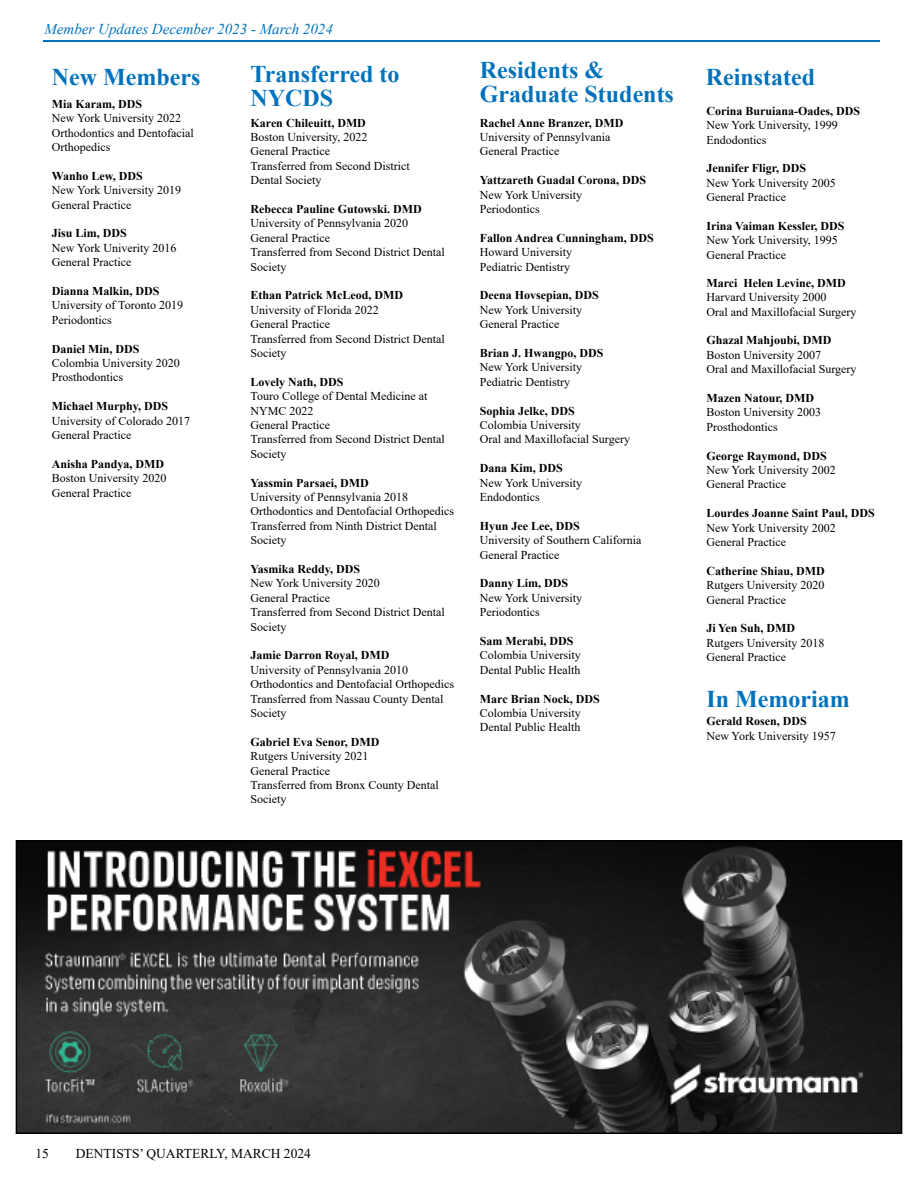
<style>
.page{position:relative;width:918px;height:1188px;background:#fff}
.page>*{position:absolute;margin:0;border:0;box-sizing:border-box;transform-origin:0 0}
.t1{font:700 24px/24px "Times New Roman";color:#0072bc}
.t2{font:italic 15px "Times New Roman";color:#0072bc}
.t3{font:13.5px "Times New Roman";color:#000}
.t4{font:12px/14.4px "Times New Roman";color:#000}
.t5{font:700 12px "Times New Roman";color:#000}
</style>
<div class="page">
<hr style="left:43px;top:40px;width:837px;height:1px;background:#0072bc">
<img style="left:19px;top:843px;width:880px;height:288px">
<div style="left:16px;top:840px;width:886px;height:294px;border:2px solid #000"></div>
<p class="t2" style="left:44px;top:18px;width:290px">Member Updates December 2023 - March 2024</p>
<h1 class="t1" style="left:52px;top:65px;width:150px">New Members</h1>
<h1 class="t1" style="left:251px;top:62px;width:151px">Transferred to<br>NYCDS</h1>
<p class="t5" style="left:52px;top:95px;width:92px">Mia Karam, DDS</p>
<p class="t4" style="left:52px;top:111px;width:143px">New York University 2022<br>Orthodontics and Dentofacial<br>Orthopedics</p>
<p class="t5" style="left:52px;top:167px;width:93px">Wanho Lew, DDS</p>
<p class="t4" style="left:52px;top:183px;width:131px">New York University 2019<br>General Practice</p>
<p class="t5" style="left:52px;top:225px;width:77px">Jisu Lim, DDS</p>
<p class="t4" style="left:52px;top:240px;width:126px">New York Univerity 2016<br>General Practice</p>
<p class="t5" style="left:52px;top:282px;width:109px">Dianna Malkin, DDS</p>
<p class="t4" style="left:52px;top:298px;width:133px">University of Toronto 2019<br>Periodontics</p>
<p class="t5" style="left:52px;top:340px;width:89px">Daniel Min, DDS</p>
<p class="t4" style="left:52px;top:355px;width:130px">Colombia University 2020<br>Prosthodontics</p>
<p class="t5" style="left:52px;top:398px;width:118px">Michael Murphy, DDS</p>
<p class="t4" style="left:52px;top:413px;width:140px">University of Colorado 2017<br>General Practice</p>
<p class="t5" style="left:52px;top:455px;width:114px">Anisha Pandya, DMD</p>
<p class="t4" style="left:52px;top:471px;width:116px">Boston University 2020<br>General Practice</p>
<p class="t5" style="left:251px;top:114px;width:117px">Karen Chileuitt, DMD</p>
<p class="t4" style="left:251px;top:129px;width:161px">Boston University, 2022<br>General Practice<br>Transferred from Second District<br>Dental Society</p>
<p class="t5" style="left:251px;top:200px;width:173px">Rebecca Pauline Gutowski. DMD</p>
<p class="t4" style="left:251px;top:216px;width:196px">University of Pennsylvania 2020<br>General Practice<br>Transferred from Second District Dental<br>Society</p>
<p class="t5" style="left:251px;top:287px;width:154px">Ethan Patrick McLeod, DMD</p>
<p class="t4" style="left:251px;top:302px;width:196px">University of Florida 2022<br>General Practice<br>Transferred from Second District Dental<br>Society</p>
<p class="t5" style="left:251px;top:373px;width:94px">Lovely Nath, DDS</p>
<p class="t4" style="left:251px;top:389px;width:196px">Touro College of Dental Medicine at<br>NYMC 2022<br>General Practice<br>Transferred from Second District Dental<br>Society</p>
<p class="t5" style="left:251px;top:474px;width:120px">Yassmin Parsaei, DMD</p>
<p class="t4" style="left:251px;top:489px;width:205px">University of Pennsylvania 2018<br>Orthodontics and Dentofacial Orthopedics<br>Transferred from Ninth District Dental<br>Society</p>
<p class="t5" style="left:251px;top:560px;width:111px">Yasmika Reddy, DDS</p>
<p class="t4" style="left:251px;top:576px;width:196px">New York University 2020<br>General Practice<br>Transferred from Second District Dental<br>Society</p>
<p class="t5" style="left:251px;top:647px;width:141px">Jamie Darron Royal, DMD</p>
<p class="t4" style="left:251px;top:662px;width:205px">University of Pennsylvania 2010<br>Orthodontics and Dentofacial Orthopedics<br>Transferred from Nassau County Dental<br>Society</p>
<p class="t5" style="left:251px;top:733px;width:130px">Gabriel Eva Senor, DMD</p>
<p class="t4" style="left:251px;top:749px;width:190px">Rutgers University 2021<br>General Practice<br>Transferred from Bronx County Dental<br>Society</p>
<h1 class="t1" style="left:480px;top:58px;width:126px">Residents &amp;</h1>
<h1 class="t1" style="left:706px;top:65px;width:111px">Reinstated</h1>
<h1 class="t1" style="left:480px;top:82px;width:196px">Graduate Students</h1>
<p class="t5" style="left:480px;top:114px;width:145px">Rachel Anne Branzer, DMD</p>
<p class="t4" style="left:480px;top:129px;width:132px">University of Pennsylvania<br>General Practice</p>
<p class="t5" style="left:480px;top:171px;width:168px">Yattzareth Guadal Corona, DDS</p>
<p class="t4" style="left:480px;top:187px;width:104px">New York University<br>Periodontics</p>
<p class="t5" style="left:480px;top:229px;width:175px">Fallon Andrea Cunningham, DDS</p>
<p class="t4" style="left:480px;top:245px;width:94px">Howard University<br>Pediatric Dentistry</p>
<p class="t5" style="left:480px;top:287px;width:121px">Deena Hovsepian, DDS</p>
<p class="t4" style="left:480px;top:302px;width:104px">New York University<br>General Practice</p>
<p class="t5" style="left:480px;top:344px;width:125px">Brian J. Hwangpo, DDS</p>
<p class="t4" style="left:480px;top:360px;width:104px">New York University<br>Pediatric Dentistry</p>
<p class="t5" style="left:480px;top:402px;width:97px">Sophia Jelke, DDS</p>
<p class="t4" style="left:480px;top:417px;width:152px">Colombia University<br>Oral and Maxillofacial Surgery</p>
<p class="t5" style="left:480px;top:459px;width:85px">Dana Kim, DDS</p>
<p class="t4" style="left:480px;top:475px;width:104px">New York University<br>Endodontics</p>
<p class="t5" style="left:480px;top:517px;width:101px">Hyun Jee Lee, DDS</p>
<p class="t4" style="left:480px;top:533px;width:163px">University of Southern California<br>General Practice</p>
<p class="t5" style="left:480px;top:575px;width:90px">Danny Lim, DDS</p>
<p class="t4" style="left:480px;top:590px;width:104px">New York University<br>Periodontics</p>
<p class="t5" style="left:480px;top:632px;width:95px">Sam Merabi, DDS</p>
<p class="t4" style="left:480px;top:648px;width:103px">Colombia University<br>Dental Public Health</p>
<p class="t5" style="left:480px;top:690px;width:121px">Marc Brian Nock, DDS</p>
<p class="t4" style="left:480px;top:705px;width:103px">Colombia University<br>Dental Public Health</p>
<p class="t5" style="left:706px;top:102px;width:155px">Corina Buruiana-Oades, DDS</p>
<p class="t4" style="left:706px;top:118px;width:133px">New York University, 1999<br>Endodontics</p>
<p class="t5" style="left:706px;top:160px;width:101px">Jennifer Fligr, DDS</p>
<p class="t4" style="left:706px;top:175px;width:131px">New York University 2005<br>General Practice</p>
<p class="t5" style="left:706px;top:217px;width:140px">Irina Vaiman Kessler, DDS</p>
<p class="t4" style="left:706px;top:233px;width:133px">New York University, 1995<br>General Practice</p>
<p class="t5" style="left:706px;top:274px;width:141px">Marci Helen Levine, DMD</p>
<p class="t4" style="left:706px;top:290px;width:152px">Harvard University 2000<br>Oral and Maxillofacial Surgery</p>
<p class="t5" style="left:706px;top:332px;width:127px">Ghazal Mahjoubi, DMD</p>
<p class="t4" style="left:706px;top:347px;width:152px">Boston University 2007<br>Oral and Maxillofacial Surgery</p>
<p class="t5" style="left:706px;top:389px;width:109px">Mazen Natour, DMD</p>
<p class="t4" style="left:706px;top:405px;width:116px">Boston University 2003<br>Prosthodontics</p>
<p class="t5" style="left:706px;top:447px;width:122px">George Raymond, DDS</p>
<p class="t4" style="left:706px;top:462px;width:131px">New York University 2002<br>General Practice</p>
<p class="t5" style="left:706px;top:505px;width:170px">Lourdes Joanne Saint Paul, DDS</p>
<p class="t4" style="left:706px;top:520px;width:131px">New York University 2002<br>General Practice</p>
<p class="t5" style="left:706px;top:562px;width:120px">Catherine Shiau, DMD</p>
<p class="t4" style="left:706px;top:578px;width:119px">Rutgers University 2020<br>General Practice</p>
<p class="t5" style="left:706px;top:620px;width:90px">Ji Yen Suh, DMD</p>
<p class="t4" style="left:706px;top:635px;width:119px">Rutgers University 2018<br>General Practice</p>
<h1 class="t1" style="left:706px;top:686px;width:145px">In Memoriam</h1>
<p class="t5" style="left:706px;top:713px;width:102px">Gerald Rosen, DDS</p>
<p class="t4" style="left:706px;top:728px;width:131px">New York University 1957</p>
<p class="t3" style="left:35px;top:1144px;width:15px">15</p>
<p class="t3" style="left:76px;top:1144px;width:237px">DENTISTS’ QUARTERLY, MARCH 2024</p>
</div>
